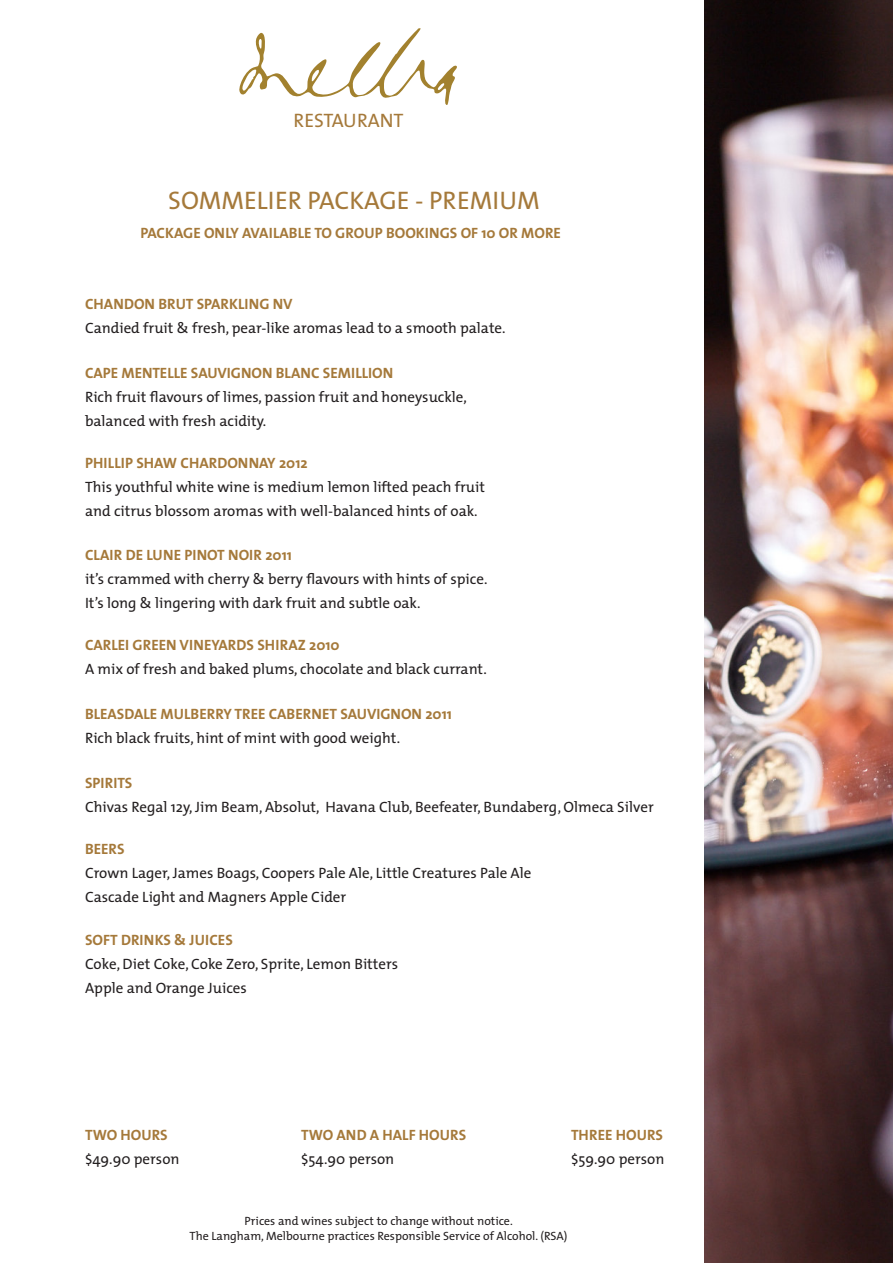
<style>
.page{position:relative;width:893px;height:1263px;background:#fff}
.page>*{position:absolute;margin:0;border:0;box-sizing:border-box;transform-origin:0 0}
.t1{font:25.5px "The Mix Caps";color:#a5793a}
.t2{font:19.5px "The Mix";color:#a5793a}
.t3{font:15px/24px "The Mix";color:#231f20}
.t4{font:700 15px "The Mix";color:#a5793a}
.t5{font:12px/14.4px "The Mix";color:#231f20;text-align:center}
.s1{font-weight:700;color:#a5793a}
</style>
<div class="page">
<img style="left:705px;top:0;width:188px;height:1263px">
<svg style="left:239px;top:28px;width:218px;height:77px"></svg>
<p class="t2" style="left:293px;top:107px;width:112px">RESTAURANT</p>
<p class="t1" style="left:168px;top:184px;width:373px">SOMMELIER PACKAGE - PREMIUM</p>
<p class="t4" style="left:140px;top:223px;width:422px">PACKAGE ONLY AVAILABLE TO GROUP BOOKINGS OF 10 OR MORE</p>
<p class="t3" style="left:85px;top:292px;width:422px"><span class="s1">CHANDON BRUT SPARKLING NV<br></span>Candied fruit &amp; fresh, pear-like aromas lead to a smooth palate.</p>
<p class="t4" style="left:85px;top:363px;width:310px">CAPE MENTELLE SAUVIGNON BLANC SEMILLION</p>
<p class="t3" style="left:85px;top:385px;width:383px">Rich fruit flavours of limes, passion fruit and honeysuckle,</p>
<p class="t3" style="left:85px;top:409px;width:183px">balanced with fresh acidity.</p>
<p class="t4" style="left:85px;top:453px;width:224px">PHILLIP SHAW CHARDONNAY 2012</p>
<p class="t3" style="left:85px;top:475px;width:401px">This youthful white wine is medium lemon lifted peach fruit</p>
<p class="t3" style="left:85px;top:499px;width:394px">and citrus blossom aromas with well-balanced hints of oak.</p>
<p class="t4" style="left:85px;top:545px;width:208px">CLAIR DE LUNE PINOT NOIR 2011</p>
<p class="t3" style="left:85px;top:566px;width:404px">it’s crammed with cherry &amp; berry flavours with hints of spice.</p>
<p class="t3" style="left:85px;top:590px;width:337px">It’s long &amp; lingering with dark fruit and subtle oak.</p>
<p class="t4" style="left:85px;top:635px;width:256px">CARLEI GREEN VINEYARDS SHIRAZ 2010</p>
<p class="t3" style="left:85px;top:656px;width:403px">A mix of fresh and baked plums, chocolate and black currant.</p>
<p class="t4" style="left:85px;top:704px;width:368px">BLEASDALE MULBERRY TREE CABERNET SAUVIGNON 2011</p>
<p class="t3" style="left:85px;top:725px;width:317px">Rich black fruits, hint of mint with good weight.</p>
<p class="t4" style="left:85px;top:773px;width:49px">SPIRITS</p>
<p class="t3" style="left:85px;top:794px;width:570px">Chivas Regal 12y, Jim Beam, Absolut, Havana Club, Beefeater, Bundaberg, Olmeca Silver</p>
<p class="t4" style="left:85px;top:839px;width:41px">BEERS</p>
<p class="t3" style="left:85px;top:860px;width:448px">Crown Lager, James Boags, Coopers Pale Ale, Little Creatures Pale Ale<br>Cascade Light and Magners Apple Cider</p>
<p class="t4" style="left:85px;top:930px;width:149px">SOFT DRINKS &amp; JUICES</p>
<p class="t3" style="left:85px;top:952px;width:315px">Coke, Diet Coke, Coke Zero, Sprite, Lemon Bitters<br>Apple and Orange Juices</p>
<p class="t4" style="left:85px;top:1125px;width:84px">TWO HOURS</p>
<p class="t4" style="left:301px;top:1125px;width:167px">TWO AND A HALF HOURS</p>
<p class="t4" style="left:571px;top:1125px;width:94px">THREE HOURS</p>
<p class="t3" style="left:85px;top:1147px;width:96px">$49.90 person</p>
<p class="t3" style="left:301px;top:1147px;width:95px">$54.90 person</p>
<p class="t3" style="left:571px;top:1147px;width:95px">$59.90 person</p>
<p class="t5" style="left:189px;top:1214px;width:380px">Prices and wines subject to change without notice.<br>The Langham, Melbourne practices Responsible Service of Alcohol. (RSA)</p>
</div>
